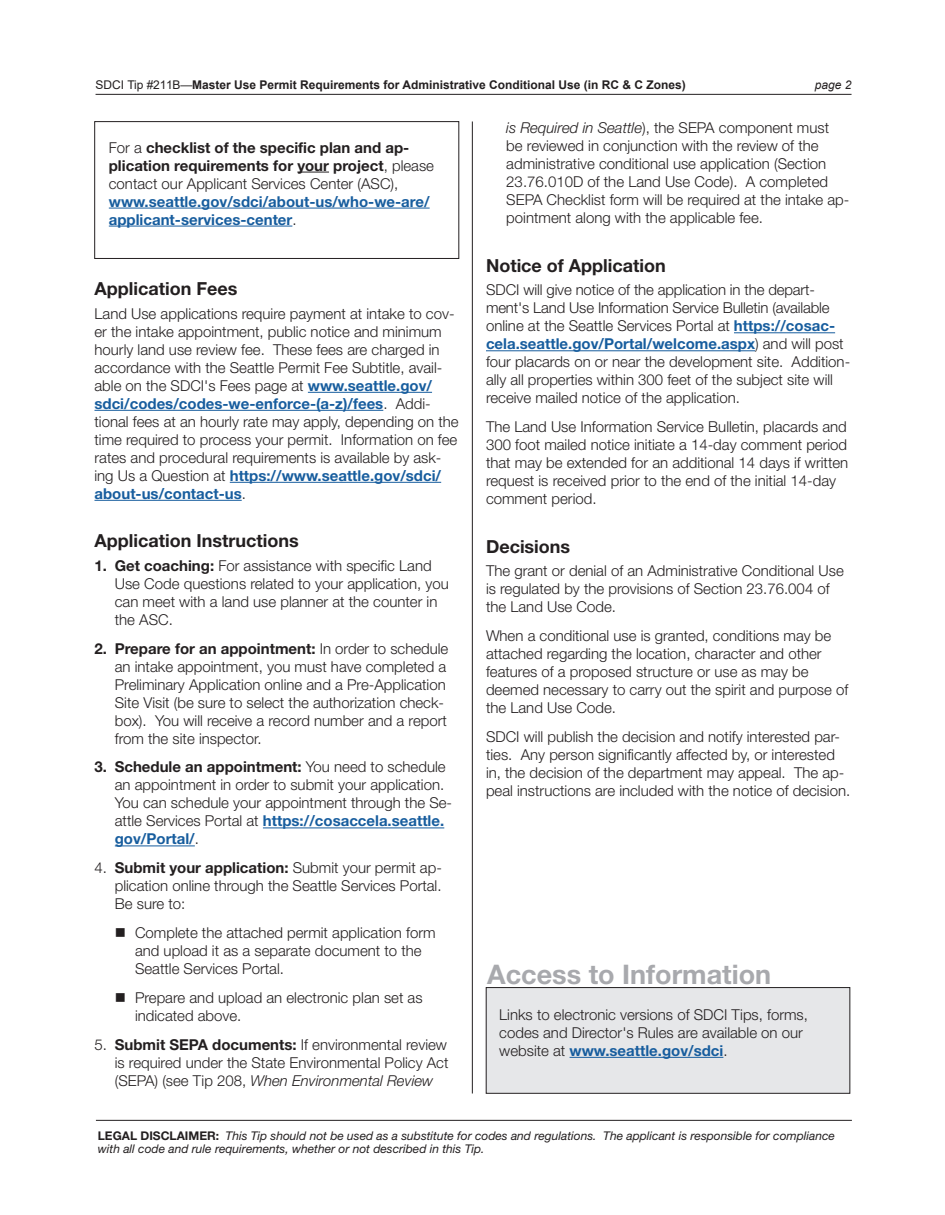
<style>
.page{position:relative;width:945px;height:1215px;background:#fff}
.page>*{position:absolute;margin:0;border:0;box-sizing:border-box;transform-origin:0 0}
.Body_text{font:700 27px "Helvetica Neue";color:#a8a9ad}
.Subhead_1{font:700 18px "Helvetica Neue";color:#231f20}
.Body_text-2{font:300 15px/18px "Helvetica Neue";color:#231f20}
.Bulleted_items{font:700 15px/18px "Helvetica Neue";color:#231f20}
.t1{font:italic 12px/13.5px "Helvetica Neue";color:#231f20}
.t2{font:700 12px "Arial";color:#231f20}
.t3{font:italic 12px "Arial";color:#231f20}
.s1{font-weight:400}
.s2{font-weight:300}
.s3{color:#175d9e}
.s4{font-weight:700;color:#175d9e}
.s5{font-weight:700}
.s6{font-style:italic}
.s7{font-weight:700;font-style:normal}
</style>
<div class="page">
<hr style="left:96px;top:94px;width:756px;height:1px;background:#231f20">
<hr style="left:472px;top:122px;width:1px;height:972px;background:#231f20">
<hr style="left:96px;top:1120px;width:756px;height:1px;background:#231f20">
<hr style="left:308px;top:392px;width:124px;height:1px;background:#175d9e">
<hr style="left:94px;top:410px;width:289px;height:1px;background:#175d9e">
<hr style="left:230px;top:482px;width:211px;height:1px;background:#175d9e">
<hr style="left:94px;top:500px;width:148px;height:1px;background:#175d9e">
<hr style="left:263px;top:828px;width:181px;height:1px;background:#175d9e">
<hr style="left:115px;top:846px;width:80px;height:1px;background:#175d9e">
<hr style="left:297px;top:172px;width:32px;height:1px;background:#231f20">
<hr style="left:109px;top:208px;width:321px;height:1px;background:#175d9e">
<hr style="left:109px;top:226px;width:183px;height:1px;background:#175d9e">
<div style="left:94px;top:121px;width:365px;height:138px;border:1px solid #231f20"></div>
<hr style="left:734px;top:332px;width:101px;height:1px;background:#175d9e">
<hr style="left:486px;top:350px;width:269px;height:1px;background:#175d9e">
<div style="left:486px;top:988px;width:364px;height:105px;background:#e6e7e9"></div>
<div style="left:486px;top:987px;width:364px;height:107px;border:1px solid #231f20"></div>
<hr style="left:570px;top:1057px;width:153px;height:1px;background:#175d9e">
<p class="t2" style="left:96px;top:76px;width:592px"><span class="s1">SDCI Tip #211B—</span>Master Use Permit Requirements for Administrative Conditional Use (in RC &amp; C Zones)</p>
<p class="t3" style="left:815px;top:77px;width:38px">page 2</p>
<p class="Bulleted_items" style="left:109px;top:138px;width:327px"><span class="s2">For a</span> checklist of the specific plan and ap&shy;plication requirements for your project<span class="s2">, please contact our Applicant Services Center (ASC), </span><span class="s3">www.seattle.gov/sdci/about-us/who-we-are/ applicant-services-center</span><span class="s2">.</span></p>
<p class="Subhead_1" style="left:94px;top:278px;width:144px">Application Fees</p>
<p class="Body_text-2" style="left:94px;top:304px;width:366px">Land Use applications require payment at intake to cov&shy;er the intake appointment, public notice and minimum hourly land use review fee. These fees are charged in accordance with the Seattle Permit Fee Subtitle, avail&shy;able on the SDCI's Fees page at <span class="s4">www.seattle.gov/ sdci/codes/codes-we-enforce-(a-z)/fees</span>. Addi&shy;tional fees at an hourly rate may apply, depending on the time required to process your permit. Information on fee rates and procedural requirements is available by ask&shy;ing Us a Question at <span class="s4">https://www.seattle.gov/sdci/ about-us/contact-us</span>.</p>
<p class="Subhead_1" style="left:94px;top:530px;width:206px">Application Instructions</p>
<p class="Body_text-2" style="left:115px;top:556px;width:335px;text-indent:-20px"><span class="s5">1. Get coaching:</span> For assistance with specific Land Use Code questions related to your application, you can meet with a land use planner at the counter in the ASC.</p>
<p class="Body_text-2" style="left:115px;top:639px;width:335px;text-indent:-20px"><span class="s5">2. Prepare for an appointment:</span> In order to schedule an intake appointment, you must have completed a Preliminary Application online and a Pre-Application Site Visit (be sure to select the authorization check&shy;box). You will receive a record number and a report from the site inspector.</p>
<p class="Body_text-2" style="left:115px;top:758px;width:339px;text-indent:-20px"><span class="s5">3. Schedule an appointment:</span> You need to schedule an appointment in order to submit your application.<br>You can schedule your appointment through the Se&shy;attle Services Portal at <span class="s4">https://cosaccela.seattle. gov/Portal/</span>.</p>
<p class="Body_text-2" style="left:115px;top:859px;width:329px;text-align:justify;text-indent:-20px">4. <span class="s5">Submit your application:</span> Submit your permit ap&shy;plication online through the Seattle Services Portal.<br>Be sure to:</p>
<p class="Body_text-2" style="left:135px;top:923px;width:302px">Complete the attached permit application form and upload it as a separate document to the<br>Seattle Services Portal.</p>
<p class="Body_text-2" style="left:135px;top:988px;width:289px">Prepare and upload an electronic plan set as indicated above.</p>
<p class="Body_text-2" style="left:115px;top:1035px;width:335px;text-align:justify;text-indent:-20px">5. <span class="s5">Submit SEPA documents:</span> If environmental review is required under the State Environmental Policy Act (SEPA) (see Tip 208, <span class="s6">When Environmental Review</span></p>
<p class="Body_text-2" style="left:506px;top:119px;width:345px"><span class="s6">is Required in Seattle</span>), the SEPA component must<br>be reviewed in conjunction with the review of the administrative conditional use application (Section 23.76.010D of the Land Use Code). A completed SEPA Checklist form will be required at the intake ap&shy;pointment along with the applicable fee.</p>
<p class="Subhead_1" style="left:486px;top:254px;width:181px">Notice of Application</p>
<p class="Body_text-2" style="left:486px;top:281px;width:366px">SDCI will give notice of the application in the depart&shy;ment's Land Use Information Service Bulletin (available online at the Seattle Services Portal at <span class="s4">https://cosac&shy;cela.seattle.gov/Portal/welcome.aspx</span>) and will post four placards on or near the development site. Addition&shy;ally all properties within 300 feet of the subject site will receive mailed notice of the application.</p>
<p class="Body_text-2" style="left:486px;top:417px;width:364px">The Land Use Information Service Bulletin, placards and 300 foot mailed notice initiate a 14-day comment period that may be extended for an additional 14 days if written request is received prior to the end of the initial 14-day comment period.</p>
<p class="Subhead_1" style="left:486px;top:535px;width:86px">Decisions</p>
<p class="Body_text-2" style="left:486px;top:561px;width:359px">The grant or denial of an Administrative Conditional Use is regulated by the provisions of Section 23.76.004 of the Land Use Code.</p>
<p class="Body_text-2" style="left:486px;top:626px;width:364px">When a conditional use is granted, conditions may be attached regarding the location, character and other features of a proposed structure or use as may be deemed necessary to carry out the spirit and purpose of the Land Use Code.</p>
<p class="Body_text-2" style="left:486px;top:727px;width:366px">SDCI will publish the decision and notify interested par&shy;ties. Any person significantly affected by, or interested in, the decision of the department may appeal. The ap&shy;peal instructions are included with the notice of decision.</p>
<p class="Body_text" style="left:487px;top:958px;width:285px">Access to Information</p>
<p class="Body_text-2" style="left:499px;top:1005px;width:310px">Links to electronic versions of SDCI Tips, forms, codes and Director's Rules are available on our website at <span class="s4">www.seattle.gov/sdci</span>.</p>
<p class="t1" style="left:98px;top:1129px;width:739px"><span class="s7">LEGAL DISCLAIMER:</span> This Tip should not be used as a substitute for codes and regulations. The applicant is responsible for compliance with all code and rule requirements, whether or not described in this Tip.</p>
</div>
